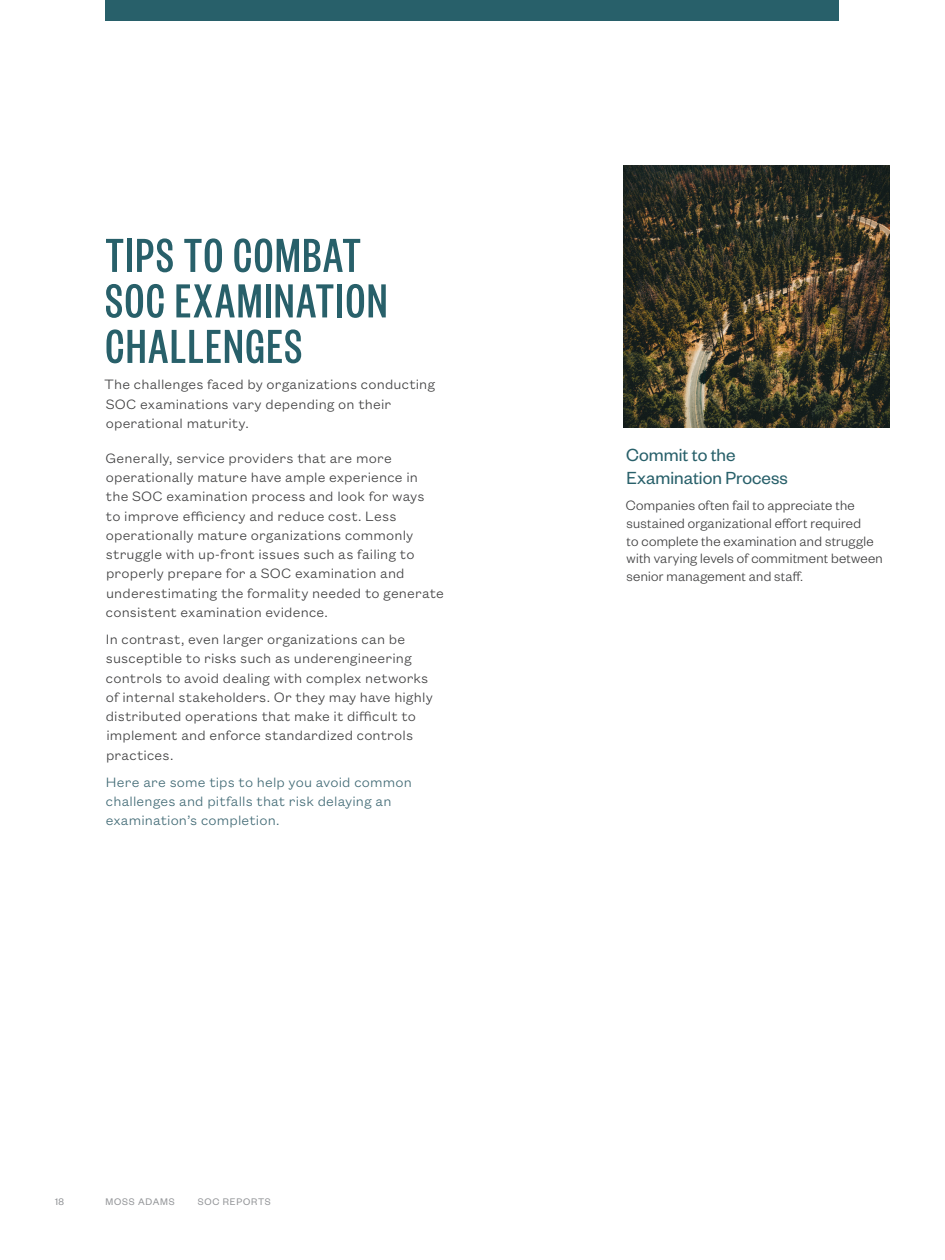
<style>
.page{position:relative;width:945px;height:1260px;background:#fff}
.page>*{position:absolute;margin:0;border:0;box-sizing:border-box;transform-origin:0 0}
.H3__Left{font:500 52.5px/45.5px "Founders Grotesk X Cond";letter-spacing:.035em;color:#28606a}
.H6__Left{font:19.25px/23.1px "Founders Grotesk";color:#28606a}
.BC__Left{font:300 14.88px/19.2px "Founders Grotesk Text";letter-spacing:.01em;color:#3e3e3f}
.TBL__Left{font:300 14.88px/17.8px "Founders Grotesk";letter-spacing:.02em;color:#3e3e3f}
.BC__Left-2{font:300 14.88px/19.2px "Founders Grotesk Text";letter-spacing:.01em;color:#406974}
.t1{font:10.5px "Founders Grotesk";letter-spacing:.075em;color:#939598}
</style>
<div class="page">
<img style="left:623px;top:165px;width:267px;height:263px">
<div style="left:105px;top:0;width:734px;height:21px;background:#28606a"></div>
<p class="H3__Left" style="left:105px;top:230px;width:283px">TIPS TO COMBAT<br>SOC EXAMINATION<br>CHALLENGES</p>
<p class="BC__Left" style="left:104px;top:374px;width:333px">The challenges faced by organizations conducting<br>SOC examinations vary depending on their operational maturity.</p>
<p class="BC__Left" style="left:105px;top:447px;width:340px">Generally, service providers that are more operationally mature have ample experience in<br>the SOC examination process and look for ways<br>to improve efficiency and reduce cost. Less operationally mature organizations commonly struggle with up-front issues such as failing to properly prepare for a SOC examination and underestimating the formality needed to generate consistent examination evidence.</p>
<p class="BC__Left" style="left:106px;top:629px;width:329px">In contrast, even larger organizations can be susceptible to risks such as underengineering controls to avoid dealing with complex networks of internal stakeholders. Or they may have highly distributed operations that make it difficult to implement and enforce standardized controls practices.</p>
<p class="BC__Left-2" style="left:106px;top:771px;width:308px">Here are some tips to help you avoid common challenges and pitfalls that risk delaying an examination’s completion.</p>
<p class="t1" style="left:55px;top:1195px;width:10px">18</p>
<p class="t1" style="left:105px;top:1195px;width:71px">MOSS ADAMS</p>
<p class="t1" style="left:198px;top:1195px;width:74px">SOC REPORTS</p>
<p class="H6__Left" style="left:626px;top:442px;width:163px">Commit to the<br>Examination Process</p>
<p class="TBL__Left" style="left:626px;top:495px;width:258px">Companies often fail to appreciate the sustained organizational effort required<br>to complete the examination and struggle with varying levels of commitment between senior management and staff.</p>
</div>
